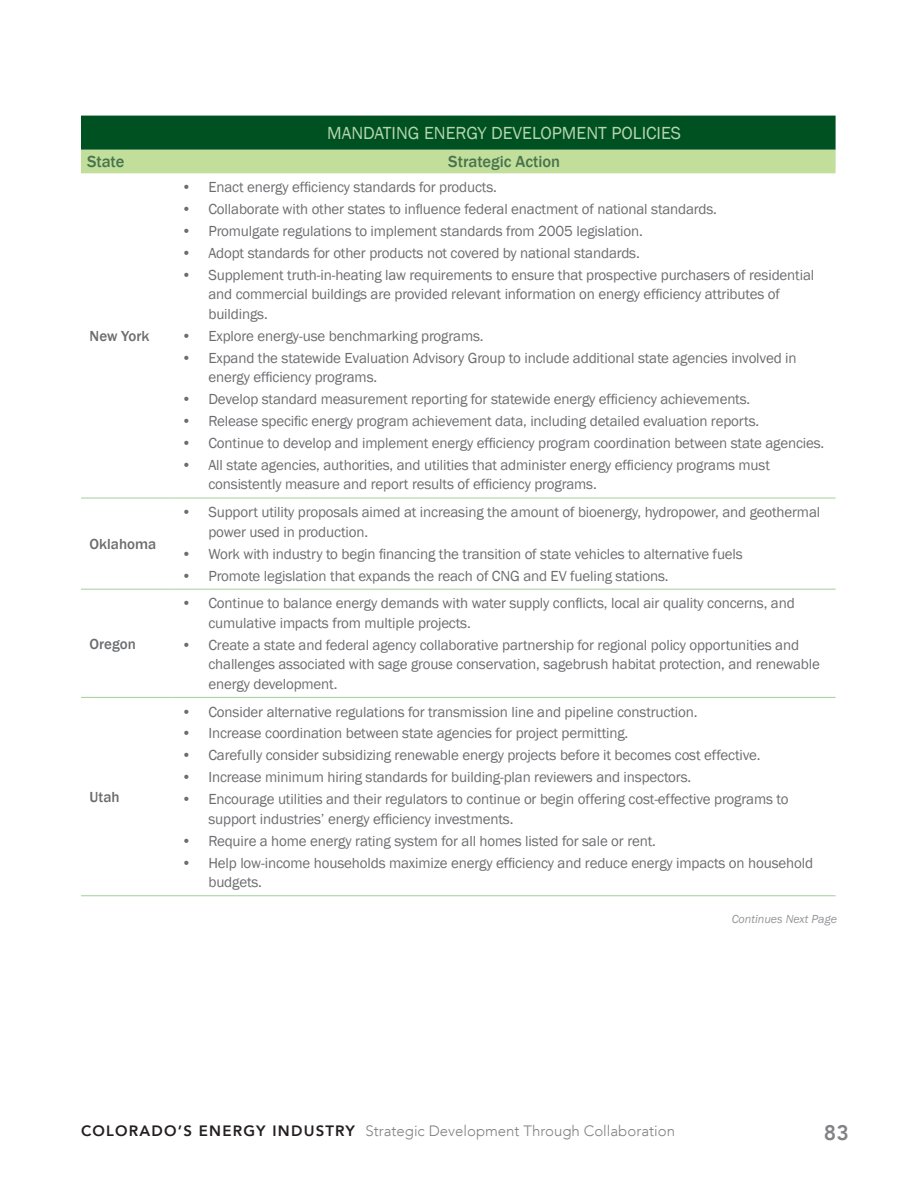
<style>
.page{position:relative;width:918px;height:1188px;background:#fff}
.page>*{position:absolute;margin:0;border:0;box-sizing:border-box;transform-origin:0 0}
.t1{font:800 21px "Avenir LT";color:#808285}
.tableHeader{font:18px "Franklin Gothic";color:#b5d7ac}
.tableBody{font:500 16.5px "Franklin Gothic";color:#48734d}
.t2{font:15px/19.5px "Franklin Gothic";letter-spacing:-.01em;color:#6c6d70}
.t3{font:300 15px "Avenir LT";color:#808285}
.tableBody-2{font:500 15px "Franklin Gothic";color:#6c6d70}
.body{font:italic 12px "Franklin Gothic";color:#939598}
.s1{font-weight:800;color:#231f20}
</style>
<div class="page">
<svg style="left:81px;top:116px;width:755px;height:57px;background:#4f8a53"></svg>
<hr style="left:81px;top:498px;width:92px;height:1px;background:#a3cf9a">
<hr style="left:173px;top:498px;width:663px;height:1px;background:#a3cf9a">
<hr style="left:81px;top:589px;width:92px;height:1px;background:#a3cf9a">
<hr style="left:173px;top:589px;width:663px;height:1px;background:#a3cf9a">
<hr style="left:81px;top:697px;width:92px;height:1px;background:#a3cf9a">
<hr style="left:173px;top:697px;width:663px;height:1px;background:#a3cf9a">
<hr style="left:81px;top:895px;width:92px;height:1px;background:#a3cf9a">
<hr style="left:173px;top:895px;width:663px;height:1px;background:#a3cf9a">
<p class="tableHeader" style="left:327px;top:122px;width:356px">MANDATING ENERGY DEVELOPMENT POLICIES</p>
<p class="tableBody" style="left:87px;top:152px;width:39px">State</p>
<p class="tableBody" style="left:448px;top:152px;width:113px">Strategic Action</p>
<p class="tableBody-2" style="left:90px;top:326px;width:61px">New York</p>
<p class="tableBody-2" style="left:90px;top:535px;width:68px">Oklahoma</p>
<p class="tableBody-2" style="left:90px;top:634px;width:48px">Oregon</p>
<p class="tableBody-2" style="left:90px;top:788px;width:31px">Utah</p>
<p class="t2" style="left:181px;top:178px;width:317px">• Enact energy efficiency standards for products.</p>
<p class="t2" style="left:181px;top:200px;width:537px">• Collaborate with other states to influence federal enactment of national standards.</p>
<p class="t2" style="left:181px;top:222px;width:463px">• Promulgate regulations to implement standards from 2005 legislation.</p>
<p class="t2" style="left:181px;top:243px;width:460px">• Adopt standards for other products not covered by national standards.</p>
<p class="t2" style="left:208px;top:265px;width:607px;text-indent:-27px">• Supplement truth-in-heating law requirements to ensure that prospective purchasers of residential and commercial buildings are provided relevant information on energy efficiency attributes of buildings.</p>
<p class="t2" style="left:181px;top:326px;width:304px">• Explore energy-use benchmarking programs.</p>
<p class="t2" style="left:208px;top:348px;width:590px;text-indent:-27px">• Expand the statewide Evaluation Advisory Group to include additional state agencies involved in energy efficiency programs.</p>
<p class="t2" style="left:181px;top:390px;width:570px">• Develop standard measurement reporting for statewide energy efficiency achievements.</p>
<p class="t2" style="left:181px;top:412px;width:579px">• Release specific energy program achievement data, including detailed evaluation reports.</p>
<p class="t2" style="left:181px;top:434px;width:644px">• Continue to develop and implement energy efficiency program coordination between state agencies.</p>
<p class="t2" style="left:208px;top:455px;width:563px;text-indent:-27px">• All state agencies, authorities, and utilities that administer energy efficiency programs must consistently measure and report results of efficiency programs.</p>
<p class="t2" style="left:208px;top:503px;width:613px;text-indent:-27px">• Support utility proposals aimed at increasing the amount of bioenergy, hydropower, and geothermal power used in production.</p>
<p class="t2" style="left:181px;top:544px;width:563px">• Work with industry to begin financing the transition of state vehicles to alternative fuels</p>
<p class="t2" style="left:181px;top:566px;width:489px">• Promote legislation that expands the reach of CNG and EV fueling stations.</p>
<p class="t2" style="left:208px;top:594px;width:588px;text-indent:-27px">• Continue to balance energy demands with water supply conflicts, local air quality concerns, and cumulative impacts from multiple projects.</p>
<p class="t2" style="left:208px;top:635px;width:613px;text-indent:-27px">• Create a state and federal agency collaborative partnership for regional policy opportunities and challenges associated with sage grouse conservation, sagebrush habitat protection, and renewable energy development.</p>
<p class="t2" style="left:181px;top:702px;width:518px">• Consider alternative regulations for transmission line and pipeline construction.</p>
<p class="t2" style="left:181px;top:724px;width:448px">• Increase coordination between state agencies for project permitting.</p>
<p class="t2" style="left:181px;top:746px;width:581px">• Carefully consider subsidizing renewable energy projects before it becomes cost effective.</p>
<p class="t2" style="left:181px;top:768px;width:511px">• Increase minimum hiring standards for building-plan reviewers and inspectors.</p>
<p class="t2" style="left:208px;top:790px;width:582px;text-indent:-27px">• Encourage utilities and their regulators to continue or begin offering cost-effective programs to support industries’ energy efficiency investments.</p>
<p class="t2" style="left:181px;top:831px;width:476px">• Require a home energy rating system for all homes listed for sale or rent.</p>
<p class="t2" style="left:208px;top:853px;width:606px;text-indent:-27px">• Help low-income households maximize energy efficiency and reduce energy impacts on household budgets.</p>
<p class="body" style="left:732px;top:911px;width:107px">Continues Next Page</p>
<p class="t3" style="left:81px;top:1122px;width:596px"><span class="s1">COLORADO’S ENERGY INDUSTRY</span> Strategic Development Through Collaboration</p>
<h1 class="t1" style="left:824px;top:1120px;width:26px">83</h1>
</div>
